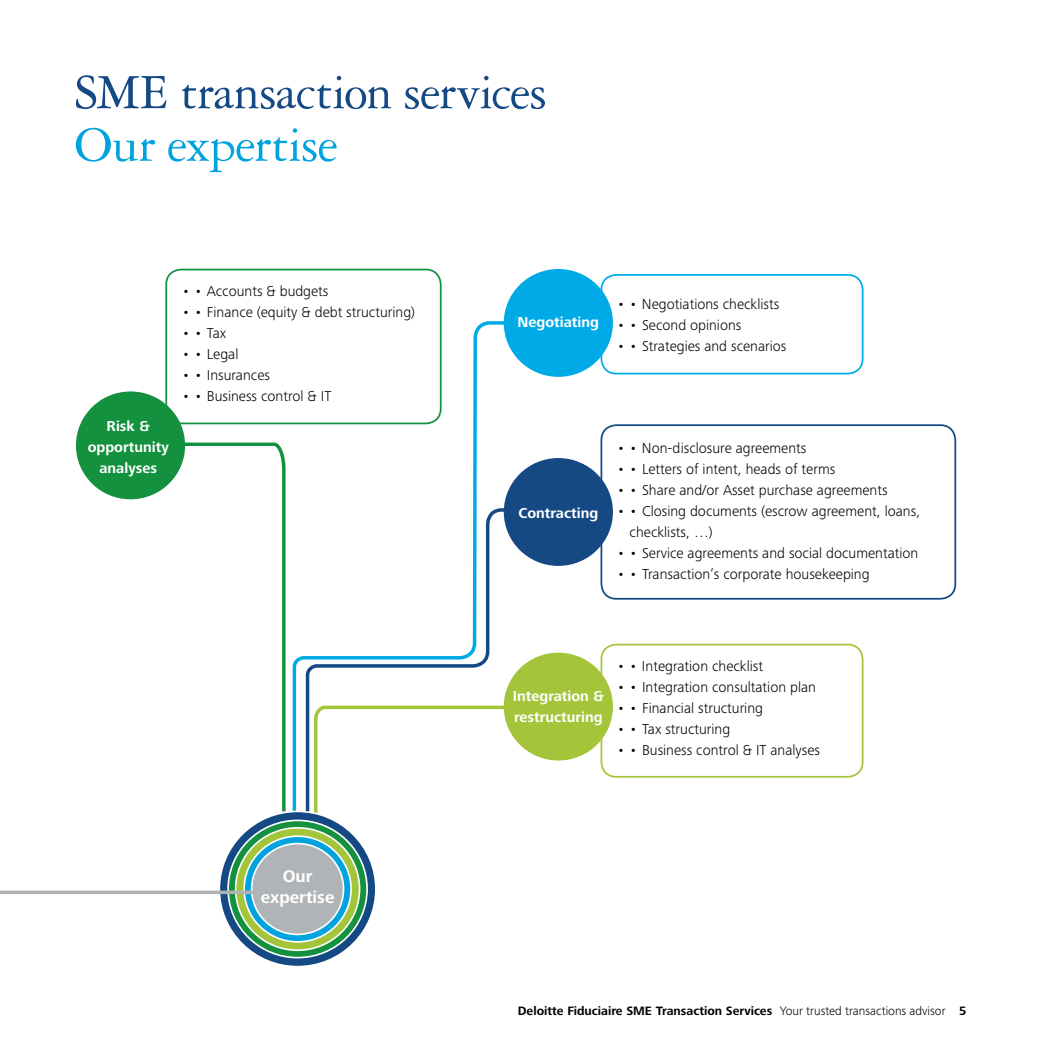
<style>
.page{position:relative;width:1042px;height:1042px;background:#fff}
.page>*{position:absolute;margin:0;border:0;box-sizing:border-box;transform-origin:0 0}
.t1{font:52.5px "Garamond 3 LT Std";letter-spacing:-.02em;color:#144983}
.t2{font:52.5px "Garamond 3 LT Std";letter-spacing:-.015em;color:#00a3de}
.t3{font:700 17.5px/21px "Frutiger Next Pro";color:#fff;text-align:center}
.t4{font:300 14.88px/21px "Frutiger Next Pro";color:#000}
.t5{font:700 14.88px/21px "Frutiger Next Pro";color:#fff}
.t6{font:700 12.6px "Frutiger Next Pro";color:#000}
.s1{font-weight:300}
</style>
<div class="page">
<svg style="left:153px;top:442px;width:133px;height:369px"></svg>
<svg style="left:291px;top:268px;width:243px;height:545px"></svg>
<svg style="left:219px;top:811px;width:157px;height:155px;background:#416c9a"></svg>
<svg style="left:228px;top:820px;width:139px;height:137px;background:#4cab6c"></svg>
<svg style="left:236px;top:828px;width:123px;height:122px;background:#b1cd57"></svg>
<svg style="left:244px;top:836px;width:107px;height:106px;background:#38b7e5"></svg>
<div style="left:252px;top:843px;width:91px;height:91px;background:#b1b4b6;border-radius:50%"></div>
<div style="left:251px;top:843px;width:93px;height:92px;border:2px solid #fff;border-radius:50%"></div>
<div style="left:600px;top:274px;width:263px;height:100px;border:2px solid #00aae7;border-radius:15px"></div>
<div style="left:600px;top:644px;width:263px;height:133px;border:2px solid #a4c53a;border-radius:15px"></div>
<div style="left:504px;top:269px;width:109px;height:108px;background:#00aae7;border-radius:50%"></div>
<div style="left:504px;top:652px;width:109px;height:108px;background:#a4c53a;border-radius:50%"></div>
<div style="left:504px;top:458px;width:109px;height:108px;background:#144983;border-radius:50%"></div>
<div style="left:600px;top:424px;width:356px;height:175px;border:2px solid #144983;border-radius:15px"></div>
<div style="left:76px;top:391px;width:109px;height:108px;background:#13913e;border-radius:50%"></div>
<div style="left:165px;top:269px;width:276px;height:155px;border:2px solid #13913e;border-radius:15px"></div>
<svg style="left:0;top:606px;width:262px;height:290px"></svg>
<h1 class="t1" style="left:75px;top:64px;width:474px">SME transaction services</h1>
<h1 class="t2" style="left:75px;top:116px;width:265px">Our expertise</h1>
<p class="t5" style="left:88px;top:416px;width:83px;text-align:center">Risk &amp; opportunity analyses</p>
<p class="t4" style="left:182px;top:281px;width:148px">• • Accounts &amp; budgets</p>
<p class="t4" style="left:182px;top:302px;width:235px">• • Finance (equity &amp; debt structuring)</p>
<p class="t4" style="left:182px;top:323px;width:46px">• • Tax</p>
<p class="t4" style="left:182px;top:344px;width:58px">• • Legal</p>
<p class="t4" style="left:182px;top:365px;width:89px">• • Insurances</p>
<p class="t4" style="left:182px;top:386px;width:151px">• • Business control &amp; IT</p>
<p class="t3" style="left:261px;top:866px;width:75px">Our expertise</p>
<p class="t5" style="left:518px;top:312px;width:83px">Negotiating</p>
<p class="t4" style="left:617px;top:293px;width:164px">• • Negotiations checklists</p>
<p class="t4" style="left:617px;top:314px;width:126px">• • Second opinions</p>
<p class="t4" style="left:617px;top:335px;width:171px">• • Strategies and scenarios</p>
<p class="t5" style="left:518px;top:503px;width:81px">Contracting</p>
<p class="t4" style="left:617px;top:438px;width:191px">• • Non-disclosure agreements</p>
<p class="t4" style="left:617px;top:459px;width:220px">• • Letters of intent, heads of terms</p>
<p class="t4" style="left:617px;top:480px;width:272px">• • Share and/or Asset purchase agreements</p>
<p class="t4" style="left:629px;top:501px;width:292px;text-indent:-12px">• • Closing documents (escrow agreement, loans, checklists, …)</p>
<p class="t4" style="left:617px;top:543px;width:303px">• • Service agreements and social documentation</p>
<p class="t4" style="left:617px;top:564px;width:254px">• • Transaction’s corporate housekeeping</p>
<p class="t5" style="left:513px;top:685px;width:92px">Integration &amp; restructuring</p>
<p class="t4" style="left:617px;top:655px;width:147px">• • Integration checklist</p>
<p class="t4" style="left:617px;top:676px;width:200px">• • Integration consultation plan</p>
<p class="t4" style="left:617px;top:697px;width:147px">• • Financial structuring</p>
<p class="t4" style="left:617px;top:718px;width:115px">• • Tax structuring</p>
<p class="t4" style="left:617px;top:739px;width:204px">• • Business control &amp; IT analyses</p>
<p class="t6" style="left:518px;top:1004px;width:450px">Deloitte Fiduciaire SME Transaction Services <span class="s1">Your trusted transactions advisor</span> 5</p>
</div>
